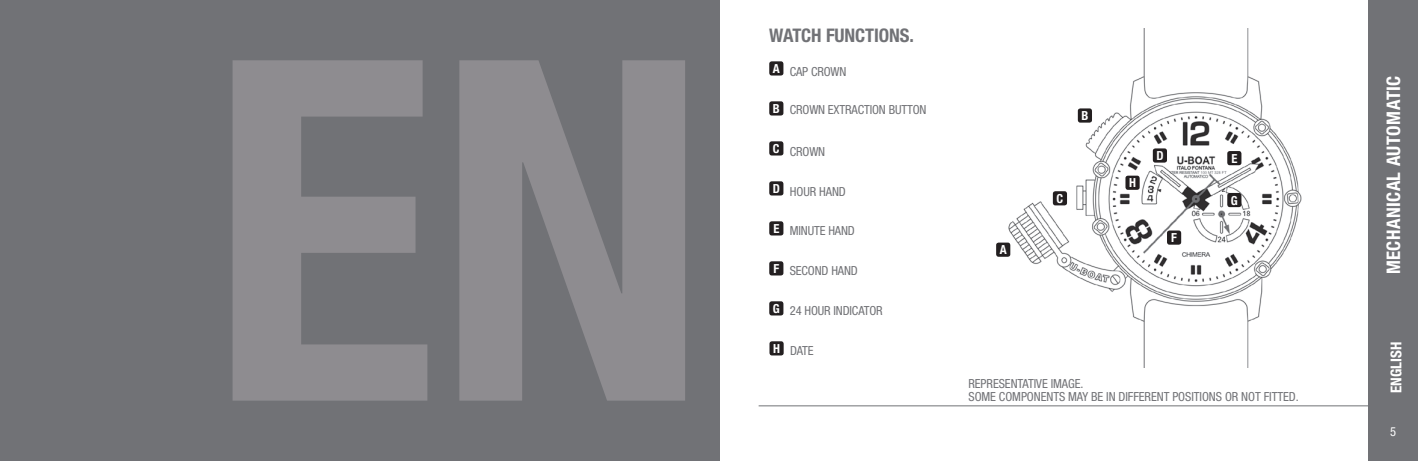
<style>
.page{position:relative;width:1418px;height:461px;background:#fff}
.page>*{position:absolute;margin:0;border:0;box-sizing:border-box;transform-origin:0 0}
.t1{font:700 condensed 476.25px "Helvetica Neue LT Std";color:#8e8c90}
.t2{font:700 condensed 18.75px "Helvetica Neue LT Std";letter-spacing:.025em;color:#fff}
.t3{font:700 condensed 18.75px "Helvetica Neue LT Std";letter-spacing:-.005em;color:#717276}
.t4{font:700 condensed 15px "Helvetica Neue LT Std";letter-spacing:.01em;color:#fff}
.t5{font:condensed 12.5px/12.5px "Helvetica Neue LT Std";letter-spacing:-.01em;color:#717276}
.t6{font:700 condensed 12.5px "Helvetica Neue LT Std";color:#fff}
.t7{font:condensed 12.5px "Helvetica Neue LT Std";color:#fff}
.s1{font-weight:700;color:#fff}
</style>
<div class="page">
<hr style="left:758px;top:405px;width:610px;height:1px;background:#717276">
<div style="left:1368px;top:0;width:49px;height:461px;background:#717276"></div>
<div style="left:0;top:0;width:719px;height:461px;background:#717276"></div>
<div style="left:769px;top:61px;width:14px;height:14px;background:#231f20;border-radius:3px"></div>
<div style="left:769px;top:101px;width:14px;height:14px;background:#231f20;border-radius:3px"></div>
<div style="left:769px;top:141px;width:14px;height:14px;background:#231f20;border-radius:3px"></div>
<div style="left:769px;top:181px;width:14px;height:14px;background:#231f20;border-radius:3px"></div>
<div style="left:769px;top:221px;width:14px;height:14px;background:#231f20;border-radius:3px"></div>
<div style="left:769px;top:261px;width:14px;height:14px;background:#231f20;border-radius:3px"></div>
<div style="left:769px;top:301px;width:14px;height:14px;background:#231f20;border-radius:3px"></div>
<div style="left:769px;top:341px;width:14px;height:14px;background:#231f20;border-radius:3px"></div>
<img style="left:1008px;top:28px;width:294px;height:340px">
<div style="left:1152px;top:148px;width:14px;height:14px;background:#231f20;border-radius:3px"></div>
<div style="left:1227px;top:151px;width:14px;height:14px;background:#231f20;border-radius:3px"></div>
<div style="left:1166px;top:230px;width:15px;height:14px;background:#231f20;border-radius:3px"></div>
<div style="left:996px;top:242px;width:14px;height:15px;background:#231f20;border-radius:3px"></div>
<div style="left:1052px;top:191px;width:15px;height:14px;background:#231f20;border-radius:3px"></div>
<div style="left:1077px;top:108px;width:14px;height:15px;background:#231f20;border-radius:3px"></div>
<div style="left:1227px;top:193px;width:14px;height:14px;background:#231f20;border-radius:3px"></div>
<div style="left:1125px;top:176px;width:14px;height:14px;background:#231f20;border-radius:3px"></div>
<h1 class="t1" style="left:209px;top:-57px;width:502px">EN</h1>
<h2 class="t3" style="left:769px;top:24px;width:146px">WATCH FUNCTIONS.</h2>
<p class="t5" style="left:773px;top:65px;width:75px"><sup>A</sup> CAP CROWN</p>
<p class="t5" style="left:773px;top:103px;width:148px"><span class="s1">B</span> CROWN EXTRACTION BUTTON</p>
<p class="t5" style="left:773px;top:145px;width:54px"><sup>C</sup> CROWN</p>
<p class="t5" style="left:772px;top:185px;width:75px"><sup>D</sup> HOUR HAND</p>
<p class="t5" style="left:773px;top:224px;width:83px"><sup>E</sup> MINUTE HAND</p>
<p class="t5" style="left:773px;top:265px;width:86px"><sup>F</sup> SECOND HAND</p>
<p class="t5" style="left:773px;top:304px;width:104px"><sup>G</sup> 24 HOUR INDICATOR</p>
<p class="t5" style="left:773px;top:344px;width:42px"><sup>H</sup> DATE</p>
<p class="t6" style="left:999px;top:242px;width:8px">A</p>
<p class="t6" style="left:1081px;top:108px;width:8px">B</p>
<p class="t6" style="left:1056px;top:191px;width:8px">C</p>
<p class="t6" style="left:1129px;top:175px;width:8px">H</p>
<p class="t6" style="left:1156px;top:148px;width:9px">D</p>
<p class="t6" style="left:1231px;top:150px;width:8px">E</p>
<p class="t6" style="left:1171px;top:230px;width:7px">F</p>
<p class="t6" style="left:1230px;top:192px;width:8px">G</p>
<p class="t5" style="left:968px;top:377px;width:332px">REPRESENTATIVE IMAGE.<br>SOME COMPON ENTS MAY BE IN DIFFERENT POSITIONS OR NOT FITTED.</p>
<h2 class="t2" style="left:1382px;top:274px;width:200px;rotate:-90deg">MECHANICAL AUTOMATIC</h2>
<p class="t4" style="left:1386px;top:393px;width:54px;rotate:-90deg">ENGLISH</p>
<p class="t7" style="left:1390px;top:424px;width:8px">5</p>
</div>
